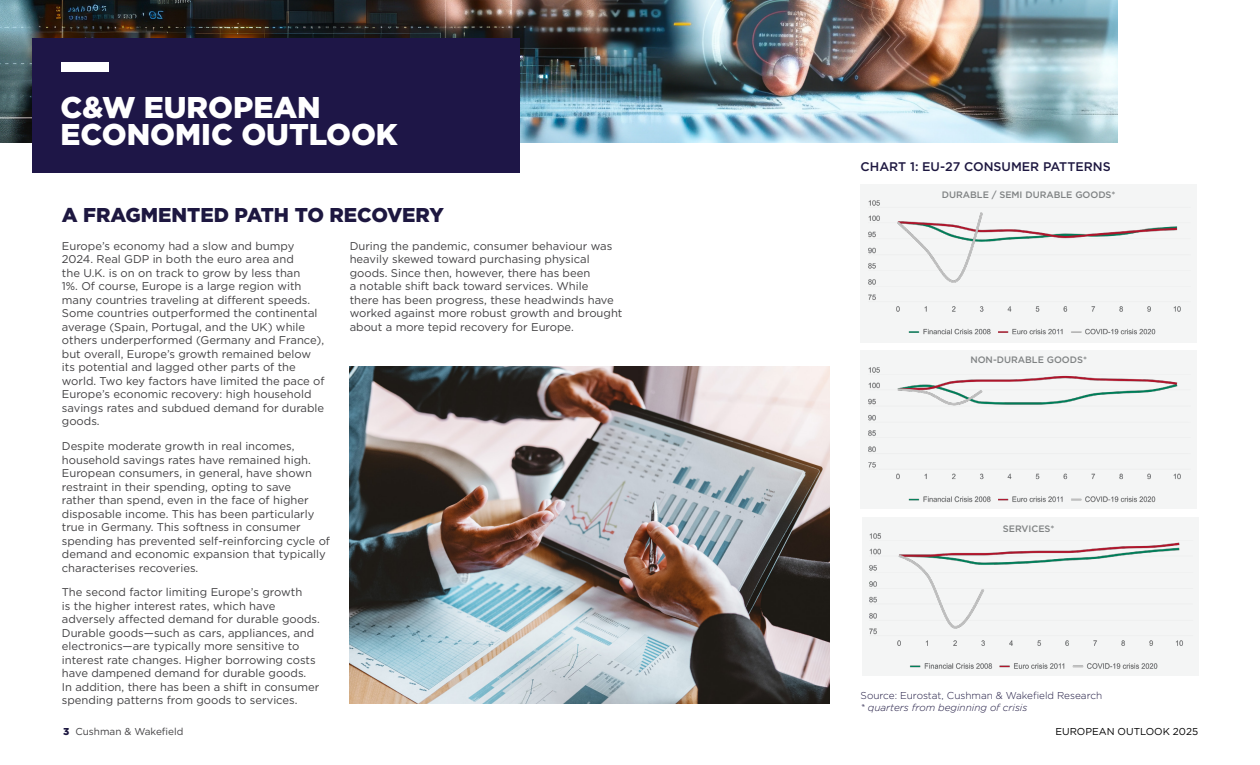
<style>
.page{position:relative;width:1260px;height:765px;background:#fff}
.page>*{position:absolute;margin:0;border:0;box-sizing:border-box;transform-origin:0 0}
.t1{font:900 30px/26.2px "Gotham";color:#fff}
.t2{font:900 20px "Gotham";color:#1d1740}
.t3{font:500 12.5px "Gotham";color:#1d1740}
.t4{font:11.25px/13.5px "Gotham";color:#414042}
.t5{font:300 10px "Gotham";color:#1d1740}
.t6{font:italic 300 10px "Gotham";color:#1d1740}
.t7{font:10px "Gotham";color:#000}
.t8{font:10px "Gotham";color:#414042}
.t9{font:500 9.25px "Gotham";color:#7f8283}
.s1{font-weight:900;color:#1d1740}
</style>
<div class="page">
<img style="left:350px;top:366px;width:479px;height:337px">
<img style="left:0;top:0;width:1117px;height:143px">
<div style="left:32px;top:38px;width:488px;height:135px;background:#1e1647"></div>
<div style="left:62px;top:62px;width:47px;height:10px;background:#fff"></div>
<div style="left:861px;top:184px;width:336px;height:158px;background:#f4f5f5"></div>
<img style="left:868px;top:200px;width:313px;height:135px">
<div style="left:861px;top:350px;width:336px;height:158px;background:#f4f5f5"></div>
<img style="left:868px;top:367px;width:313px;height:136px">
<div style="left:862px;top:518px;width:336px;height:158px;background:#f4f5f5"></div>
<img style="left:869px;top:533px;width:314px;height:136px">
<h1 class="t1" style="left:61px;top:94px;width:339px">C&amp;W EUROPEAN<br>ECONOMIC OUTLOOK</h1>
<h2 class="t2" style="left:62px;top:202px;width:384px">A FRAGMENTED PATH TO RECOVERY</h2>
<p class="t4" style="left:62px;top:239px;width:264px">Europe’s economy had a slow and bumpy 2024. Real GDP in both the euro area and<br>the U.K. is on on track to grow by less than<br>1%. Of course, Europe is a large region with many countries traveling at different speeds.<br>Some countries outperformed the continental average (Spain, Portugal, and the UK) while others underperformed (Germany and France), but overall, Europe’s growth remained below its potential and lagged other parts of the world. Two key factors have limited the pace of Europe’s economic recovery: high household savings rates and subdued demand for durable goods.</p>
<p class="t4" style="left:62px;top:439px;width:270px">Despite moderate growth in real incomes, household savings rates have remained high.<br>European consumers, in general, have shown restraint in their spending, opting to save<br>rather than spend, even in the face of higher disposable income. This has been particularly true in Germany. This softness in consumer spending has prevented self-reinforcing cycle of demand and economic expansion that typically characterises recoveries.</p>
<p class="t4" style="left:62px;top:585px;width:260px">The second factor limiting Europe’s growth<br>is the higher interest rates, which have adversely affected demand for durable goods.<br>Durable goods—such as cars, appliances, and electronics—are typically more sensitive to interest rate changes. Higher borrowing costs have dampened demand for durable goods.<br>In addition, there has been a shift in consumer spending patterns from goods to services.</p>
<p class="t4" style="left:350px;top:239px;width:274px">During the pandemic, consumer behaviour was heavily skewed toward purchasing physical goods. Since then, however, there has been<br>a notable shift back toward services. While<br>there has been progress, these headwinds have worked against more robust growth and brought about a more tepid recovery for Europe.</p>
<p class="t3" style="left:861px;top:158px;width:252px">CHART 1: EU-27 CONSUMER PATTERNS</p>
<p class="t9" style="left:942px;top:189px;width:175px">DURABLE / SEMI DURABLE GOODS*</p>
<p class="t9" style="left:970px;top:354px;width:118px">NON-DURABLE GOODS*</p>
<p class="t9" style="left:1003px;top:523px;width:53px">SERVICES*</p>
<p class="t5" style="left:861px;top:689px;width:243px">Source: Eurostat, Cushman &amp; Wakefield Research</p>
<p class="t6" style="left:861px;top:701px;width:168px">* quarters from beginning of crisis</p>
<p class="t8" style="left:63px;top:725px;width:122px"><span class="s1">3</span> Cushman &amp; Wakefield</p>
<p class="t7" style="left:1055px;top:725px;width:144px">EUROPEAN OUTLOOK 2025</p>
</div>
